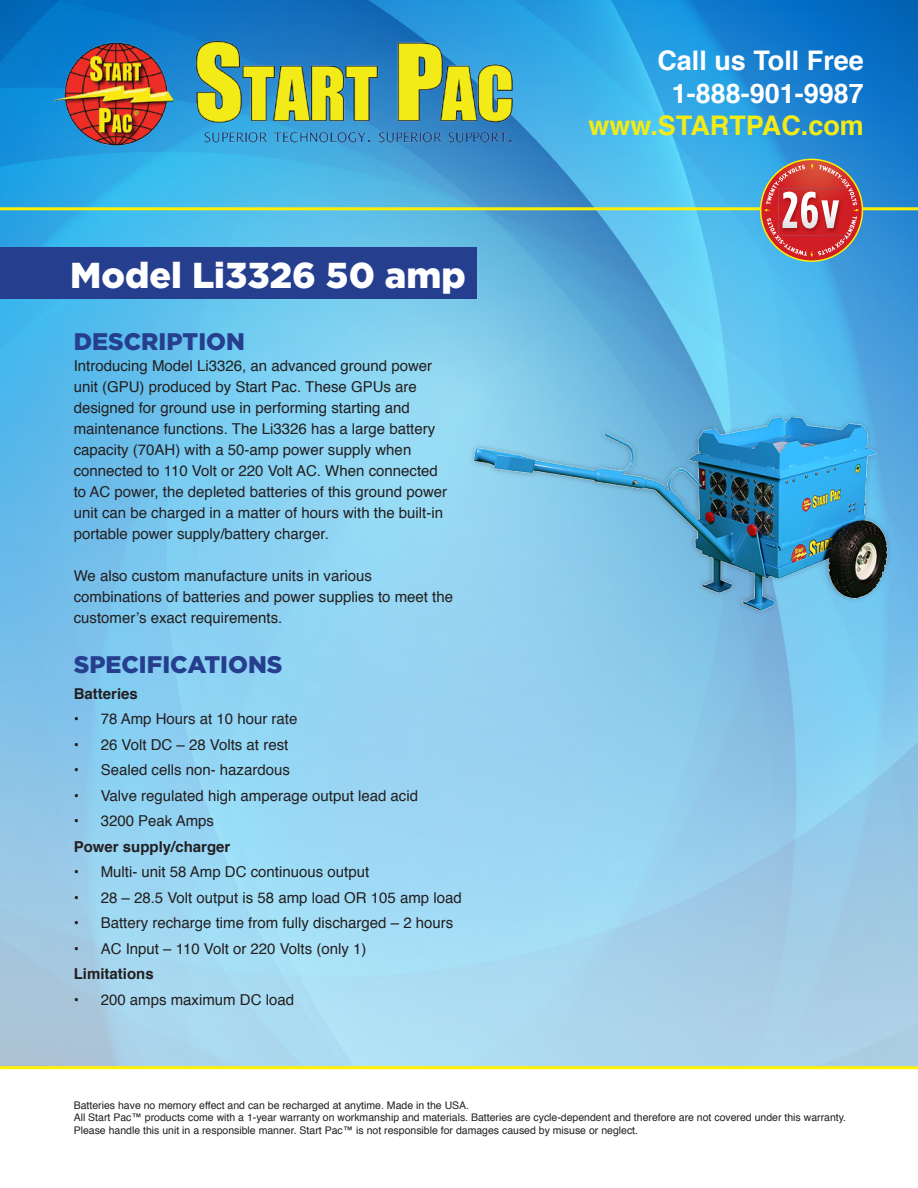
<style>
.page{position:relative;width:918px;height:1188px;background:#fff}
.page>*{position:absolute;margin:0;border:0;box-sizing:border-box;transform-origin:0 0}
.t1{font:900 36px "Gotham";color:#fff}
.t2{font:700 27px/32.4px "Helvetica";color:#fff;text-align:center}
.t3{font:700 27px "Helvetica";color:#f2eb17}
.t4{font:900 24px "Gotham";color:#253f8e}
.t5{font:15px/21px "Helvetica";color:#231f20}
.t6{font:700 15px "Helvetica";color:#231f20}
.t7{font:10.5px/12.6px "Helvetica";color:#231f20}
</style>
<div class="page">
<img style="left:0;top:0;width:918px;height:1066px">
<img style="left:54px;top:39px;width:468px;height:114px">
<hr style="left:0;top:207px;width:918px;height:3px;background:#fff101">
<hr style="left:0;top:1066px;width:918px;height:3px;background:#fff101">
<div style="left:469px;top:411px;width:423px;height:204px;background:#231f20;opacity:.35"></div>
<img style="left:472px;top:415px;width:419px;height:196px">
<div style="left:0;top:247px;width:476px;height:52px;background:#253f8e"></div>
<svg style="left:759px;top:159px;width:106px;height:103px;background:#b2676b"></svg>
<p class="t1" style="left:70px;top:254px;width:397px">Model Li3326 50 amp</p>
<p class="t4" style="left:74px;top:328px;width:173px">DESCRIPTION</p>
<p class="t5" style="left:74px;top:356px;width:375px">Introducing Model Li3326, an advanced ground power unit (GPU) produced by Start Pac. These GPUs are designed for ground use in performing starting and maintenance functions. The Li3326 has a large battery capacity (70AH) with a 50-amp power supply when connected to 110 Volt or 220 Volt AC. When connected to AC power, the depleted batteries of this ground power unit can be charged in a matter of hours with the built-in portable power supply/battery charger.</p>
<p class="t5" style="left:74px;top:566px;width:381px">We also custom manufacture units in various combinations of batteries and power supplies to meet the customer’s exact requirements.</p>
<p class="t4" style="left:74px;top:651px;width:210px">SPECIFICATIONS</p>
<p class="t6" style="left:74px;top:681px;width:66px">Batteries</p>
<p class="t5" style="left:74px;top:709px;width:225px">• 78 Amp Hours at 10 hour rate</p>
<p class="t5" style="left:74px;top:734px;width:216px">• 26 Volt DC – 28 Volts at rest</p>
<p class="t5" style="left:74px;top:760px;width:218px">• Sealed cells non- hazardous</p>
<p class="t5" style="left:74px;top:785px;width:346px">• Valve regulated high amperage output lead acid</p>
<p class="t5" style="left:74px;top:811px;width:142px">• 3200 Peak Amps</p>
<p class="t6" style="left:74px;top:834px;width:158px">Power supply/charger</p>
<p class="t5" style="left:74px;top:862px;width:297px">• Multi- unit 58 Amp DC continuous output</p>
<p class="t5" style="left:74px;top:887px;width:390px">• 28 – 28.5 Volt output is 58 amp load OR 105 amp load</p>
<p class="t5" style="left:74px;top:913px;width:381px">• Battery recharge time from fully discharged – 2 hours</p>
<p class="t5" style="left:74px;top:938px;width:294px">• AC Input – 110 Volt or 220 Volts (only 1)</p>
<p class="t6" style="left:74px;top:962px;width:82px">Limitations</p>
<p class="t5" style="left:74px;top:989px;width:222px">• 200 amps maximum DC load</p>
<h2 class="t2" style="left:657px;top:45px;width:208px">Call us Toll Free<br>1-888-901-9987</h2>
<h2 class="t3" style="left:588px;top:104px;width:277px">www.STARTPAC.com</h2>
<p class="t7" style="left:74px;top:1099px;width:774px">Batteries have no memory effect and can be recharged at anytime. Made in the USA.<br>All Start Pac™ products come with a 1-year warranty on workmanship and materials. Batteries are cycle-dependent and therefore are not covered under this warranty.<br>Please handle this unit in a responsible manner. Start Pac™ is not responsible for damages caused by misuse or neglect.</p>
</div>
